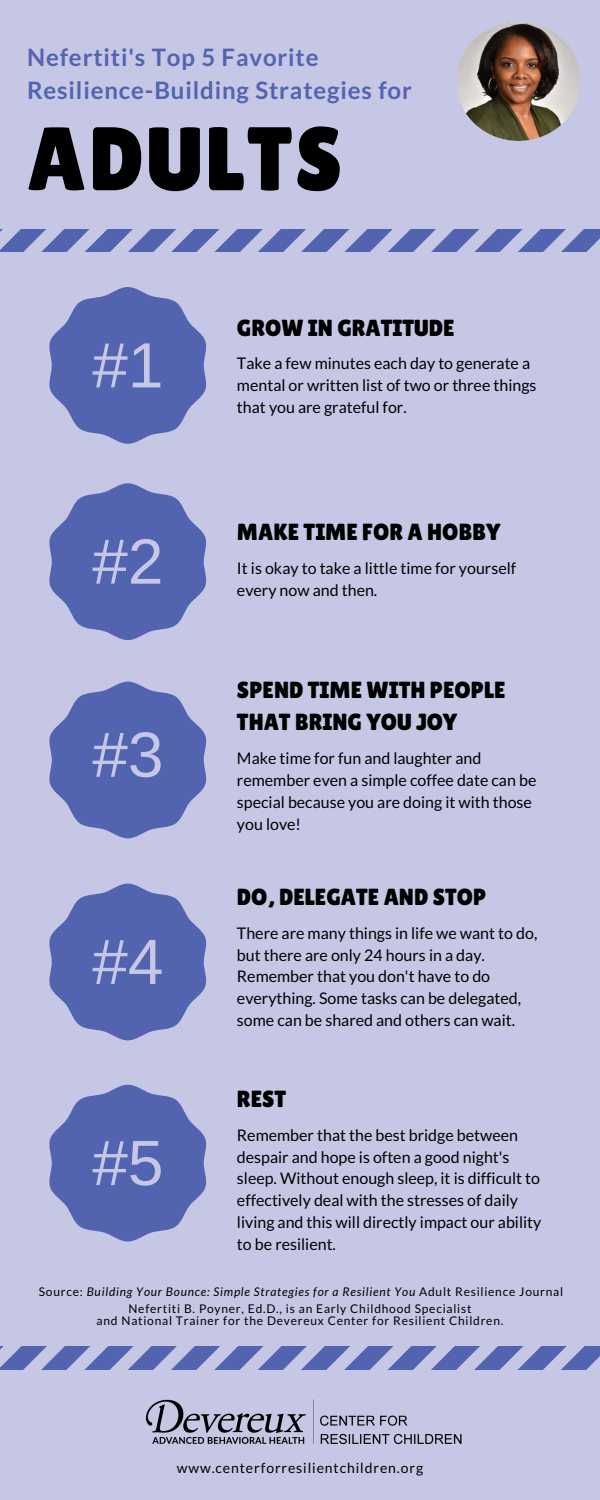
<style>
.page{position:relative;width:600px;height:1500px;background:#c6c7e5}
.page>*{position:absolute;margin:0;border:0;box-sizing:border-box;transform-origin:0 0}
.t1{font:90px "Lilita One";letter-spacing:.03em;color:#000}
.t2{font:64px "Arimo";color:#c6c7e5}
.t3{font:700 24px/33px "Lato";letter-spacing:.035em;color:#5264b0}
.t4{font:23.3px/32.2px "Lilita One";color:#000}
.t5{font:16px/21.8px "Lato";color:#000}
.t6{font:14px "Lato";letter-spacing:.065em;color:#000}
.t7{font:12px/17.7px "Lato";letter-spacing:.065em;color:#000;text-align:center}
.s1{font-style:italic}
</style>
<div class="page">
<svg style="left:0;top:229px;width:600px;height:23px"></svg>
<svg style="left:49px;top:287px;width:157px;height:157px"></svg>
<svg style="left:49px;top:483px;width:157px;height:157px"></svg>
<svg style="left:49px;top:682px;width:157px;height:156px"></svg>
<svg style="left:49px;top:884px;width:157px;height:156px"></svg>
<svg style="left:49px;top:1085px;width:157px;height:156px"></svg>
<img style="left:94px;top:1369px;width:407px;height:76px">
<svg style="left:0;top:1347px;width:600px;height:22px"></svg>
<img style="left:459px;top:23px;width:119px;height:117px">
<h3 class="t3" style="left:27px;top:40px;width:386px">Nefertiti's Top 5 Favorite<br>Resilience-Building Strategies for</h3>
<h1 class="t1" style="left:27px;top:107px;width:317px">ADULTS</h1>
<h2 class="t2" style="left:92px;top:329px;width:73px">#1</h2>
<h2 class="t2" style="left:92px;top:526px;width:73px">#2</h2>
<h2 class="t2" style="left:92px;top:719px;width:73px">#3</h2>
<h2 class="t2" style="left:92px;top:926px;width:73px">#4</h2>
<h2 class="t2" style="left:92px;top:1127px;width:73px">#5</h2>
<h3 class="t4" style="left:237px;top:311px;width:219px">GROW IN GRATITUDE</h3>
<p class="t5" style="left:237px;top:352px;width:301px">Take a few minutes each day to generate a mental or written list of two or three things that you are grateful for.</p>
<h3 class="t4" style="left:237px;top:516px;width:265px">MAKE TIME FOR A HOBBY</h3>
<p class="t5" style="left:237px;top:557px;width:281px">It is okay to take a little time for yourself every now and then.</p>
<h3 class="t4" style="left:237px;top:674px;width:270px">SPEND TIME WITH PEOPLE<br>THAT BRING YOU JOY</h3>
<p class="t5" style="left:237px;top:747px;width:301px">Make time for fun and laughter and remember even a simple coffee date can be special because you are doing it with those you love!</p>
<h3 class="t4" style="left:237px;top:881px;width:251px">DO, DELEGATE AND STOP</h3>
<p class="t5" style="left:237px;top:922px;width:302px">There are many things in life we want to do, but there are only 24 hours in a day.<br>Remember that you don't have to do everything. Some tasks can be delegated, some can be shared and others can wait.</p>
<h3 class="t4" style="left:237px;top:1083px;width:51px">REST</h3>
<p class="t5" style="left:237px;top:1124px;width:306px">Remember that the best bridge between despair and hope is often a good night's sleep. Without enough sleep, it is difficult to effectively deal with the stresses of daily living and this will directly impact our ability to be resilient.</p>
<p class="t7" style="left:39px;top:1282px;width:526px">Source: <span class="s1">Building Your Bounce: Simple Strategies for a Resilient You</span> Adult Resilience Journal<br>Nefertiti B. Poyner, Ed.D., is an Early Childhood Specialist</p>
<p class="t7" style="left:97px;top:1312px;width:408px">and National Trainer for the Devereux Center for Resilient Children.</p>
<p class="t6" style="left:177px;top:1459px;width:248px">www.centerforresilientchildren.org</p>
</div>
